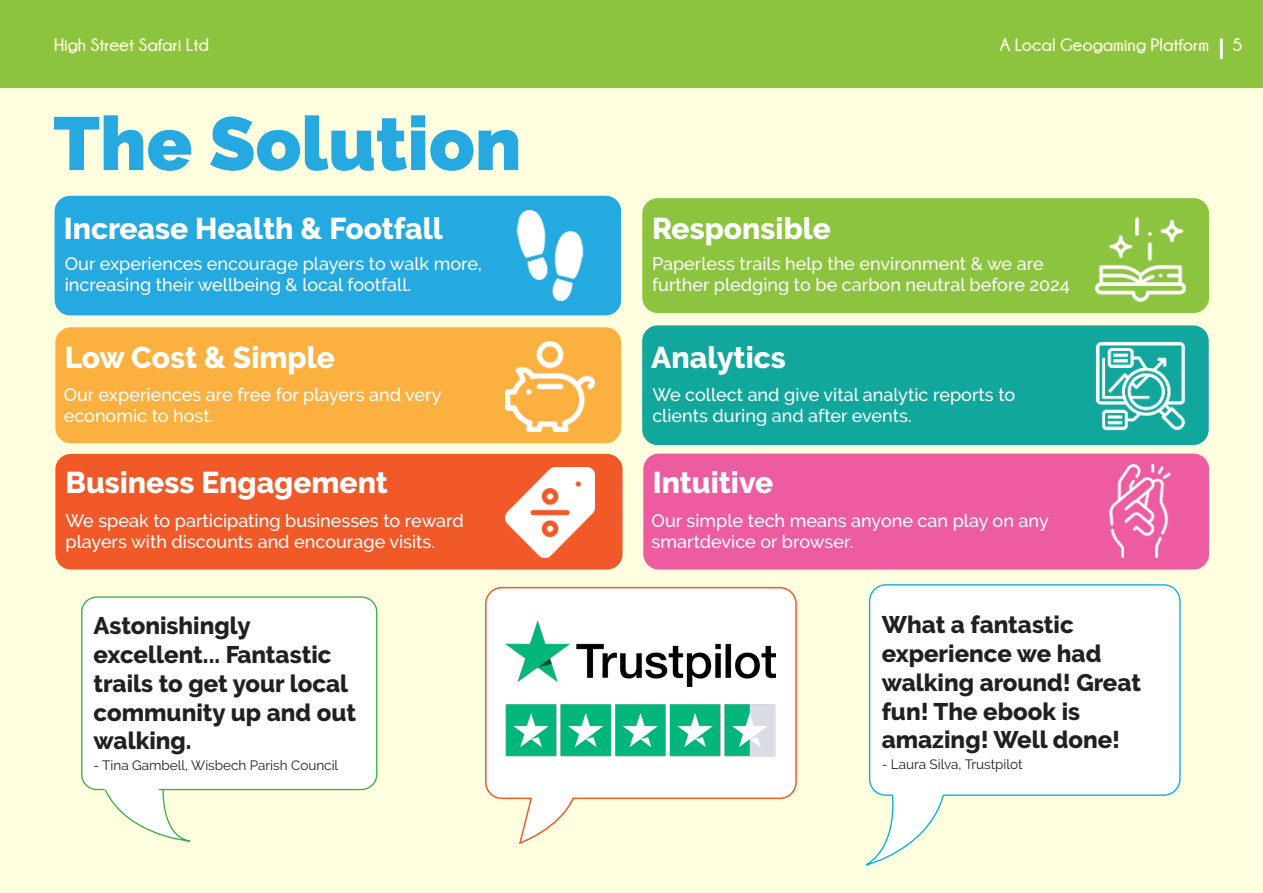
<style>
.page{position:relative;width:1263px;height:893px;background:#fff}
.page>*{position:absolute;margin:0;border:0;box-sizing:border-box;transform-origin:0 0}
.t1{font:900 75px "Raleway";color:#26a8e0}
.t2{font:800 30px "Raleway";color:#fff}
.t3{font:800 24px/28.8px "Raleway";color:#231f20}
.t4{font:500 18px/21.6px "Raleway";color:#fff}
.t5{font:700 18px "Champagne&Limousines";color:#ffffdf}
.t6{font:13.5px "Raleway";color:#231f20}
</style>
<div class="page">
<div style="left:0;top:0;width:1263px;height:88px;background:#8cc440"></div>
<div style="left:0;top:88px;width:1263px;height:805px;background:#ffffdf"></div>
<hr style="left:1220px;top:38px;width:3px;height:21px;background:#fff">
<svg style="left:518px;top:799px;width:71px;height:45px"></svg>
<div style="left:485px;top:587px;width:312px;height:212px;background:#fff;border:2px solid #f05929;border-radius:16px"></div>
<svg style="left:865px;top:777px;width:79px;height:89px"></svg>
<div style="left:869px;top:584px;width:311px;height:212px;background:#fff;border:1px solid #00aeef;border-radius:16px"></div>
<svg style="left:99px;top:790px;width:92px;height:52px"></svg>
<div style="left:81px;top:596px;width:296px;height:194px;background:#fff;border:1px solid #40ae49;border-radius:15px"></div>
<div style="left:55px;top:327px;width:567px;height:117px;background:#fbb03f;border-radius:16px"></div>
<div style="left:54px;top:326px;width:568px;height:119px;border:1px solid #ffffdf;border-radius:16px"></div>
<div style="left:55px;top:453px;width:568px;height:117px;background:#f15929;border-radius:16px"></div>
<div style="left:54px;top:452px;width:570px;height:119px;border:1px solid #ffffdf;border-radius:16px"></div>
<div style="left:642px;top:197px;width:568px;height:117px;background:#8cc440;border-radius:16px"></div>
<div style="left:641px;top:197px;width:569px;height:117px;border:1px solid #ffffdf;border-radius:16px"></div>
<div style="left:54px;top:195px;width:568px;height:121px;background:#24aae1;border-radius:16px"></div>
<div style="left:53px;top:194px;width:569px;height:123px;border:1px solid #ffffdf;border-radius:16px"></div>
<div style="left:641px;top:325px;width:568px;height:121px;background:#12a79d;border-radius:16px"></div>
<div style="left:641px;top:324px;width:569px;height:122px;border:1px solid #ffffdf;border-radius:16px"></div>
<div style="left:643px;top:453px;width:567px;height:117px;background:#ed5ca1;border-radius:16px"></div>
<div style="left:642px;top:452px;width:568px;height:119px;border:1px solid #ffffdf;border-radius:16px"></div>
<img style="left:506px;top:620px;width:270px;height:67px">
<img style="left:1095px;top:341px;width:90px;height:90px">
<img style="left:1095px;top:216px;width:90px;height:87px">
<img style="left:516px;top:211px;width:68px;height:89px">
<img style="left:505px;top:341px;width:90px;height:90px">
<img style="left:1109px;top:464px;width:62px;height:93px">
<img style="left:505px;top:468px;width:90px;height:89px">
<img style="left:506px;top:704px;width:270px;height:52px">
<p class="t5" style="left:54px;top:35px;width:156px">High Street Safari Ltd</p>
<p class="t5" style="left:1000px;top:35px;width:211px">A Local Geogaming Platform</p>
<p class="t5" style="left:1232px;top:35px;width:12px">5</p>
<p class="t1" style="left:53px;top:100px;width:470px">The Solution</p>
<p class="t2" style="left:64px;top:211px;width:381px">Increase Health &amp; Footfall</p>
<p class="t4" style="left:65px;top:253px;width:419px">Our experiences encourage players to walk more, increasing their wellbeing &amp; local footfall.</p>
<p class="t2" style="left:65px;top:341px;width:272px">Low Cost &amp; Simple</p>
<p class="t4" style="left:64px;top:383px;width:379px">Our experiences are free for players and very economic to host.</p>
<p class="t2" style="left:66px;top:465px;width:324px">Business Engagement</p>
<p class="t4" style="left:66px;top:509px;width:400px">We speak to participating businesses to reward players with discounts and encourage visits.</p>
<p class="t3" style="left:94px;top:611px;width:264px">Astonishingly excellent... Fantastic trails to get your local community up and out walking.</p>
<p class="t6" style="left:94px;top:757px;width:246px">- Tina Gambell, Wisbech Parish Council</p>
<p class="t2" style="left:652px;top:211px;width:181px">Responsible</p>
<p class="t4" style="left:652px;top:253px;width:419px">Paperless trails help the environment &amp; we are further pledging to be carbon neutral before 2024</p>
<p class="t2" style="left:651px;top:341px;width:136px">Analytics</p>
<p class="t4" style="left:652px;top:383px;width:364px">We collect and give vital analytic reports to clients during and after events.</p>
<p class="t2" style="left:653px;top:465px;width:122px">Intuitive</p>
<p class="t4" style="left:652px;top:509px;width:399px">Our simple tech means anyone can play on any smartdevice or browser.</p>
<p class="t3" style="left:882px;top:610px;width:261px">What a fantastic experience we had walking around! Great fun! The ebook is amazing! Well done!</p>
<p class="t6" style="left:882px;top:756px;width:142px">- Laura Silva, Trustpilot</p>
</div>
